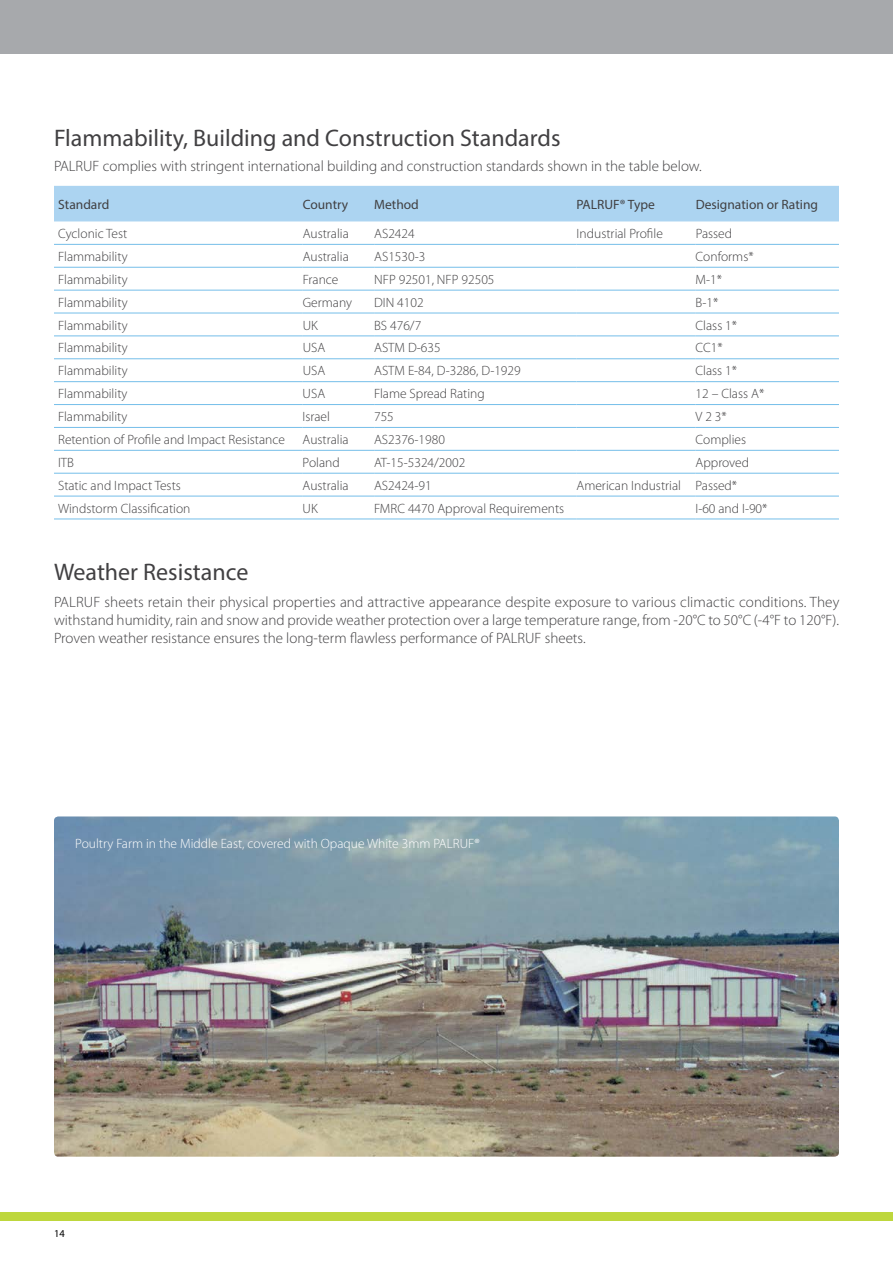
<style>
.page{position:relative;width:893px;height:1263px;background:#fff}
.page>*{position:absolute;margin:0;border:0;box-sizing:border-box;transform-origin:0 0}
.t1{font:24px "Myriad Pro";color:#414042}
.t2{font:300 15px/18px "Myriad Pro";color:#414042;text-align:justify}
.t3{font:300 13.5px "Myriad Pro";color:#414042}
.t4{font:300 13.5px "Myriad Pro";color:#fff}
.t5{font:13.5px "Myriad Pro";color:#414042}
.t6{font:10.5px "Myriad Pro";color:#000}
</style>
<div class="page">
<div style="left:0;top:0;width:893px;height:54px;background:#a7a9ac"></div>
<div style="left:0;top:1212px;width:893px;height:9px;background:#bed73d"></div>
<img style="left:54px;top:816px;width:785px;height:341px">
<div style="left:54px;top:186px;width:785px;height:35px;background:#acd4f1"></div>
<hr style="left:54px;top:244px;width:249px;height:1px;background:#75bee9">
<hr style="left:303px;top:244px;width:71px;height:1px;background:#75bee9">
<hr style="left:374px;top:244px;width:203px;height:1px;background:#75bee9">
<hr style="left:577px;top:244px;width:119px;height:1px;background:#75bee9">
<hr style="left:696px;top:244px;width:143px;height:1px;background:#75bee9">
<hr style="left:54px;top:267px;width:249px;height:1px;background:#75bee9">
<hr style="left:303px;top:267px;width:71px;height:1px;background:#75bee9">
<hr style="left:374px;top:267px;width:203px;height:1px;background:#75bee9">
<hr style="left:577px;top:267px;width:119px;height:1px;background:#75bee9">
<hr style="left:696px;top:267px;width:143px;height:1px;background:#75bee9">
<hr style="left:54px;top:290px;width:249px;height:1px;background:#75bee9">
<hr style="left:303px;top:290px;width:71px;height:1px;background:#75bee9">
<hr style="left:374px;top:290px;width:203px;height:1px;background:#75bee9">
<hr style="left:577px;top:290px;width:119px;height:1px;background:#75bee9">
<hr style="left:696px;top:290px;width:143px;height:1px;background:#75bee9">
<hr style="left:54px;top:313px;width:249px;height:1px;background:#75bee9">
<hr style="left:303px;top:313px;width:71px;height:1px;background:#75bee9">
<hr style="left:374px;top:313px;width:203px;height:1px;background:#75bee9">
<hr style="left:577px;top:313px;width:119px;height:1px;background:#75bee9">
<hr style="left:696px;top:313px;width:143px;height:1px;background:#75bee9">
<hr style="left:54px;top:335px;width:249px;height:1px;background:#75bee9">
<hr style="left:303px;top:335px;width:71px;height:1px;background:#75bee9">
<hr style="left:374px;top:335px;width:203px;height:1px;background:#75bee9">
<hr style="left:577px;top:335px;width:119px;height:1px;background:#75bee9">
<hr style="left:696px;top:335px;width:143px;height:1px;background:#75bee9">
<hr style="left:54px;top:358px;width:249px;height:1px;background:#75bee9">
<hr style="left:303px;top:358px;width:71px;height:1px;background:#75bee9">
<hr style="left:374px;top:358px;width:203px;height:1px;background:#75bee9">
<hr style="left:577px;top:358px;width:119px;height:1px;background:#75bee9">
<hr style="left:696px;top:358px;width:143px;height:1px;background:#75bee9">
<hr style="left:54px;top:381px;width:249px;height:1px;background:#75bee9">
<hr style="left:303px;top:381px;width:71px;height:1px;background:#75bee9">
<hr style="left:374px;top:381px;width:203px;height:1px;background:#75bee9">
<hr style="left:577px;top:381px;width:119px;height:1px;background:#75bee9">
<hr style="left:696px;top:381px;width:143px;height:1px;background:#75bee9">
<hr style="left:54px;top:404px;width:249px;height:1px;background:#75bee9">
<hr style="left:303px;top:404px;width:71px;height:1px;background:#75bee9">
<hr style="left:374px;top:404px;width:203px;height:1px;background:#75bee9">
<hr style="left:577px;top:404px;width:119px;height:1px;background:#75bee9">
<hr style="left:696px;top:404px;width:143px;height:1px;background:#75bee9">
<hr style="left:54px;top:427px;width:249px;height:1px;background:#75bee9">
<hr style="left:303px;top:427px;width:71px;height:1px;background:#75bee9">
<hr style="left:374px;top:427px;width:203px;height:1px;background:#75bee9">
<hr style="left:577px;top:427px;width:119px;height:1px;background:#75bee9">
<hr style="left:696px;top:427px;width:143px;height:1px;background:#75bee9">
<hr style="left:54px;top:450px;width:249px;height:1px;background:#75bee9">
<hr style="left:303px;top:450px;width:71px;height:1px;background:#75bee9">
<hr style="left:374px;top:450px;width:203px;height:1px;background:#75bee9">
<hr style="left:577px;top:450px;width:119px;height:1px;background:#75bee9">
<hr style="left:696px;top:450px;width:143px;height:1px;background:#75bee9">
<hr style="left:54px;top:473px;width:249px;height:1px;background:#75bee9">
<hr style="left:303px;top:473px;width:71px;height:1px;background:#75bee9">
<hr style="left:374px;top:473px;width:203px;height:1px;background:#75bee9">
<hr style="left:577px;top:473px;width:119px;height:1px;background:#75bee9">
<hr style="left:696px;top:473px;width:143px;height:1px;background:#75bee9">
<hr style="left:54px;top:496px;width:249px;height:1px;background:#75bee9">
<hr style="left:303px;top:496px;width:71px;height:1px;background:#75bee9">
<hr style="left:374px;top:496px;width:203px;height:1px;background:#75bee9">
<hr style="left:577px;top:496px;width:119px;height:1px;background:#75bee9">
<hr style="left:696px;top:496px;width:143px;height:1px;background:#75bee9">
<hr style="left:54px;top:519px;width:249px;height:1px;background:#75bee9">
<hr style="left:303px;top:519px;width:71px;height:1px;background:#75bee9">
<hr style="left:374px;top:519px;width:203px;height:1px;background:#75bee9">
<hr style="left:577px;top:519px;width:119px;height:1px;background:#75bee9">
<hr style="left:696px;top:519px;width:143px;height:1px;background:#75bee9">
<h1 class="t1" style="left:54px;top:123px;width:508px">Flammability, Building and Construction Standards</h1>
<p class="t2" style="left:54px;top:158px;width:649px">PALRUF complies with stringent international building and construction standards shown in the table below.</p>
<p class="t5" style="left:58px;top:196px;width:53px">Standard</p>
<p class="t5" style="left:303px;top:196px;width:47px">Country</p>
<p class="t5" style="left:374px;top:196px;width:46px">Method</p>
<p class="t5" style="left:577px;top:196px;width:80px">PALRUF® Type</p>
<p class="t5" style="left:696px;top:196px;width:124px">Designation or Rating</p>
<p class="t3" style="left:58px;top:226px;width:71px">Cyclonic Test</p>
<p class="t3" style="left:303px;top:226px;width:48px">Australia</p>
<p class="t3" style="left:374px;top:226px;width:40px">AS2424</p>
<p class="t3" style="left:577px;top:226px;width:88px">Industrial Profile</p>
<p class="t3" style="left:696px;top:226px;width:38px">Passed</p>
<p class="t3" style="left:58px;top:249px;width:71px">Flammability</p>
<p class="t3" style="left:303px;top:249px;width:48px">Australia</p>
<p class="t3" style="left:374px;top:249px;width:53px">AS1530-3</p>
<p class="t3" style="left:696px;top:249px;width:59px">Conforms*</p>
<p class="t3" style="left:58px;top:272px;width:71px">Flammability</p>
<p class="t3" style="left:303px;top:272px;width:37px">France</p>
<p class="t3" style="left:374px;top:272px;width:122px">NFP 92501, NFP 92505</p>
<p class="t3" style="left:696px;top:272px;width:28px">M-1*</p>
<p class="t3" style="left:58px;top:295px;width:71px">Flammability</p>
<p class="t3" style="left:303px;top:295px;width:51px">Germany</p>
<p class="t3" style="left:374px;top:295px;width:51px">DIN 4102</p>
<p class="t3" style="left:696px;top:295px;width:24px">B-1*</p>
<p class="t3" style="left:58px;top:318px;width:71px">Flammability</p>
<p class="t3" style="left:303px;top:318px;width:17px">UK</p>
<p class="t3" style="left:374px;top:318px;width:49px">BS 476/7</p>
<p class="t3" style="left:696px;top:318px;width:43px">Class 1*</p>
<p class="t3" style="left:58px;top:340px;width:71px">Flammability</p>
<p class="t3" style="left:303px;top:340px;width:24px">USA</p>
<p class="t3" style="left:374px;top:340px;width:68px">ASTM D-635</p>
<p class="t3" style="left:696px;top:340px;width:29px">CC1*</p>
<p class="t3" style="left:58px;top:363px;width:71px">Flammability</p>
<p class="t3" style="left:303px;top:363px;width:24px">USA</p>
<p class="t3" style="left:374px;top:363px;width:148px">ASTM E-84, D-3286, D-1929</p>
<p class="t3" style="left:696px;top:363px;width:43px">Class 1*</p>
<p class="t3" style="left:58px;top:386px;width:71px">Flammability</p>
<p class="t3" style="left:303px;top:386px;width:24px">USA</p>
<p class="t3" style="left:374px;top:386px;width:112px">Flame Spread Rating</p>
<p class="t3" style="left:696px;top:386px;width:70px">12 – Class A*</p>
<p class="t3" style="left:58px;top:409px;width:71px">Flammability</p>
<p class="t3" style="left:303px;top:409px;width:29px">Israel</p>
<p class="t3" style="left:374px;top:409px;width:21px">755</p>
<p class="t3" style="left:695px;top:409px;width:33px">V 2 3*</p>
<p class="t3" style="left:58px;top:432px;width:228px">Retention of Profile and Impact Resistance</p>
<p class="t3" style="left:303px;top:432px;width:48px">Australia</p>
<p class="t3" style="left:374px;top:432px;width:72px">AS2376-1980</p>
<p class="t3" style="left:695px;top:432px;width:52px">Complies</p>
<p class="t3" style="left:58px;top:455px;width:17px">ITB</p>
<p class="t3" style="left:303px;top:455px;width:39px">Poland</p>
<p class="t3" style="left:374px;top:455px;width:93px">AT-15-5324/2002</p>
<p class="t3" style="left:695px;top:455px;width:55px">Approved</p>
<p class="t3" style="left:58px;top:478px;width:124px">Static and Impact Tests</p>
<p class="t3" style="left:303px;top:478px;width:48px">Australia</p>
<p class="t3" style="left:374px;top:478px;width:59px">AS2424-91</p>
<p class="t3" style="left:576px;top:478px;width:162px">American Industrial Passed*</p>
<p class="t3" style="left:58px;top:501px;width:134px">Windstorm Classification</p>
<p class="t3" style="left:303px;top:501px;width:17px">UK</p>
<p class="t3" style="left:374px;top:501px;width:192px">FMRC 4470 Approval Requirements</p>
<p class="t3" style="left:695px;top:501px;width:73px">I-60 and I-90*</p>
<h1 class="t1" style="left:54px;top:557px;width:196px">Weather Resistance</h1>
<p class="t2" style="left:54px;top:593px;width:787px">PALRUF sheets retain their physical properties and attractive appearance despite exposure to various climactic conditions. They withstand humidity, rain and snow and provide weather protection over a large temperature range, from -20°C to 50°C (-4°F to 120°F).<br>Proven weather resistance ensures the long-term flawless performance of PALRUF sheets.</p>
<p class="t4" style="left:75px;top:836px;width:406px">Poultry Farm in the Middle East, covered with Opaque White 3mm PALRUF®</p>
<p class="t6" style="left:54px;top:1227px;width:12px">14</p>
</div>
